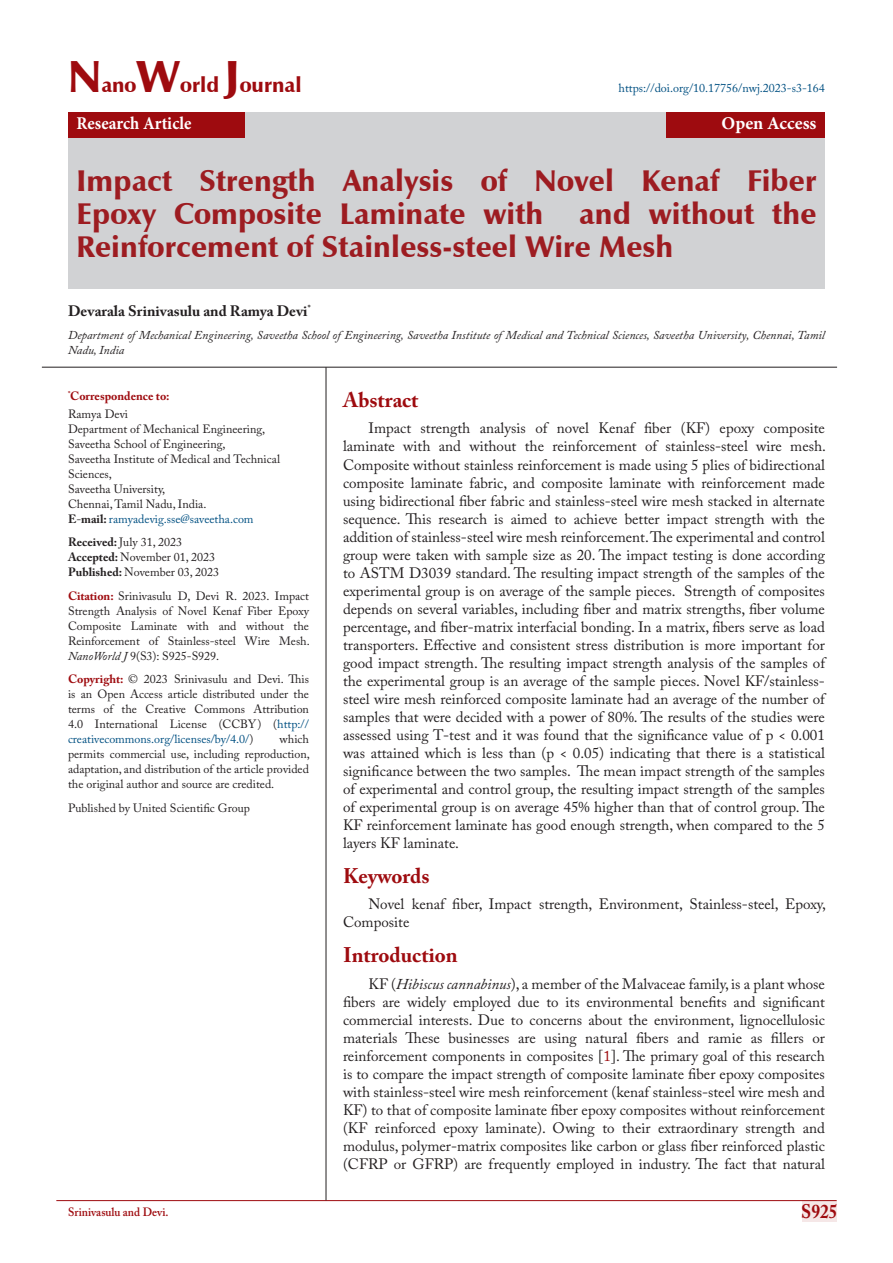
<style>
.page{position:relative;width:893px;height:1263px;background:#fff}
.page>*{position:absolute;margin:0;border:0;box-sizing:border-box;transform-origin:0 0}
.t1{font:900 30px/33px "Zapf Humanist 601 BT";letter-spacing:.005em;color:#9d1c21;text-align:justify}
.Heading_01{font:700 21px "Adobe Caslon Pro";color:#9e0b0f}
.t2{font:900 21px "Zapf Humanist 601 BT";color:#9e0b0f}
.s8{font:700 21px "Adobe Caslon Pro";color:#9e0b0f}
.t3{font:700 19.5px "Adobe Caslon Pro";color:#9e0b0f;scale:.9 1}
.t4{font:700 18px "Minion Pro";color:#fff;scale:.93 1}
.t5{font:700 18px "Minion Pro";color:#fff}
.Para{font:15px/18px "Adobe Caslon Pro";color:#231f20;text-align:justify}
.t6{font:700 15px "Adobe Caslon Pro";color:#231f20}
.t7{font:12px/15px "Adobe Caslon Pro";color:#231f20;text-align:justify}
.t8{font:italic 12px/15px "Adobe Caslon Pro";color:#231f20}
.t9{font:12px "Adobe Caslon Pro";color:#005082}
.t10{font:600 12px "Adobe Caslon Pro";color:#9e0b0f;scale:.95 1}
.t11{font:700 12px "Adobe Caslon Pro";color:#9e0b0f}
.s1{font-size:45px}
.s2{font-weight:700;color:#231f20}
.s3{color:#231f20}
.s4{font-weight:700}
.s5{font-weight:700;color:#9e0b0f}
.s6{font-style:italic}
.s7{color:#005082}
.s8{color:#9e0b0f}
</style>
<div class="page">
<div style="left:802px;top:1200px;width:35px;height:21px;background:#f5e7e7"></div>
<hr style="left:56px;top:1200px;width:781px;height:1px;background:#9e0b0f">
<div style="left:68px;top:112px;width:757px;height:177px;background:#d1d2d4"></div>
<div style="left:68px;top:112px;width:177px;height:26px;background:#9e0b0f"></div>
<div style="left:666px;top:112px;width:159px;height:26px;background:#9e0b0f"></div>
<hr style="left:326px;top:367px;width:1px;height:833px;background:#231f20">
<hr style="left:42px;top:367px;width:795px;height:1px;background:#231f20">
<p class="t2" style="left:68px;top:72px;width:235px"><span class="s1">N</span>ano<span class="s1">W</span>orld <span class="s1">J</span>ournal</p>
<p class="t4" style="left:77px;top:111px;width:125px">Research Article</p>
<p class="t5" style="left:721px;top:111px;width:96px">Open Access</p>
<p class="t9" style="left:619px;top:81px;width:208px">https://doi.org/10.17756/nwj.2023-s3-164</p>
<p class="t1" style="left:77px;top:165px;width:741px">Impact Strength Analysis of Novel Kenaf Fiber Epoxy Composite Laminate with and without the Reinforcement of Stainless-steel Wire Mesh</p>
<p class="t6" style="left:68px;top:302px;width:244px">Devarala Srinivasulu and Ramya Devi<sup>*</sup></p>
<p class="t8" style="left:68px;top:328px;width:758px">Department of Mechanical Engineering, Saveetha School of Engineering, Saveetha Institute of Medical and Technical Sciences, Saveetha University, Chennai, Tamil<br>Nadu, India</p>
<p class="t11" style="left:68px;top:389px;width:103px"><sup>*</sup>Correspondence to:</p>
<p class="t7" style="left:68px;top:406px;width:62px">Ramya Devi</p>
<p class="t7" style="left:68px;top:421px;width:199px">Department of Mechanical Engineering,</p>
<p class="t7" style="left:68px;top:436px;width:159px">Saveetha School of Engineering,</p>
<p class="t7" style="left:68px;top:451px;width:214px">Saveetha Institute of Medical and Technical<br>Sciences,</p>
<p class="t7" style="left:68px;top:481px;width:99px">Saveetha University,</p>
<p class="t7" style="left:68px;top:496px;width:140px">Chennai, Tamil Nadu, India.</p>
<p class="t9" style="left:68px;top:511px;width:187px"><span class="s2">E</span><span class="s3">-</span><span class="s2">mail:</span> ramyadevig.sse@saveetha.com</p>
<p class="t7" style="left:68px;top:534px;width:153px;text-align:left"><span class="s4">Received:</span> July 31, 2023<br><span class="s4">Accepted:</span> November 01, 2023<br><span class="s4">Published:</span> November 03, 2023</p>
<p class="t7" style="left:68px;top:588px;width:243px"><span class="s5">Citation:</span> Srinivasulu D, Devi R. 2023. Impact Strength Analysis of Novel Kenaf Fiber Epoxy Composite Laminate with and without the Reinforcement of Stainless-steel Wire Mesh.<br><span class="s6">NanoWorld J</span> 9(S3): S925-S929.</p>
<p class="t7" style="left:68px;top:671px;width:242px"><span class="s5">Copyright:</span> © 2023 Srinivasulu and Devi. This is an Open Access article distributed under the terms of the Creative Commons Attribution 4.0 International License (CCBY) (<span class="s7">http:// creativecommons.org/licenses/by/4.0/</span>)</p>
<p class="s8" style="left:343px;top:387px;width:77px">Abstract</p>
<p class="Para" style="left:343px;top:419px;width:484px;text-indent:26px">Impact strength analysis of novel Kenaf fiber (KF) epoxy composite laminate with and without the reinforcement of stainless-steel wire mesh.<br>Composite without stainless reinforcement is made using 5 plies of bidirectional composite laminate fabric, and composite laminate with reinforcement made using bidirectional fiber fabric and stainless-steel wire mesh stacked in alternate sequence. This research is aimed to achieve better impact strength with the addition of stainless-steel wire mesh reinforcement. The experimental and control group were taken with sample size as 20. The impact testing is done according to ASTM D3039 standard. The resulting impact strength of the samples of the experimental group is on average of the sample pieces. Strength of composites depends on several variables, including fiber and matrix strengths, fiber volume percentage, and fiber-matrix interfacial bonding. In a matrix, fibers serve as load transporters. Effective and consistent stress distribution is more important for good impact strength. The resulting impact strength analysis of the samples of the experimental group is an average of the sample pieces. Novel KF/stainless&shy;steel wire mesh reinforced composite laminate had an average of the number of samples that were decided with a power of 80%. The results of the studies were assessed using T-test and it was found that the significance value of p &lt; 0.001 was attained which is less than (p &lt; 0.05) indicating that there is a statistical significance between the two samples. The mean impact strength of the samples of experimental and control group, the resulting impact strength of the samples of experimental group is on average 45% higher than that of control group. The KF reinforcement laminate has good enough strength, when compared to the 5 layers KF laminate.</p>
<p class="Heading_01" style="left:343px;top:863px;width:88px">Keywords</p>
<p class="Para" style="left:343px;top:895px;width:484px;text-indent:26px">Novel kenaf fiber, Impact strength, Environment, Stainless-steel, Epoxy,<br>Composite</p>
<p class="Heading_01" style="left:343px;top:942px;width:116px">Introduction</p>
<p class="Para" style="left:343px;top:974px;width:483px;text-indent:26px">KF (<span class="s6">Hibiscus cannabinus</span>), a member of the Malvaceae family, is a plant whose fibers are widely employed due to its environmental benefits and significant commercial interests. Due to concerns about the environment, lignocellulosic materials These businesses are using natural fibers and ramie as fillers or reinforcement components in composites [<span class="s8">1</span>]. The primary goal of this research is to compare the impact strength of composite laminate fiber epoxy composites with stainless-steel wire mesh reinforcement (kenaf stainless-steel wire mesh and KF) to that of composite laminate fiber epoxy composites without reinforcement (KF reinforced epoxy laminate). Owing to their extraordinary strength and modulus, polymer-matrix composites like carbon or glass fiber reinforced plastic (CFRP or GFRP) are frequently employed in industry. The fact that natural</p>
<p class="t7" style="left:68px;top:731px;width:243px;text-indent:212px">which permits commercial use, including reproduction, adaptation, and distribution of the article provided the original author and source are credited.</p>
<p class="t7" style="left:68px;top:800px;width:183px">Published by United Scientific Group</p>
<p class="t10" style="left:68px;top:1204px;width:107px">Srinivasulu and Devi.</p>
<h3 class="t3" style="left:801px;top:1200px;width:42px">S925</h3>
</div>
